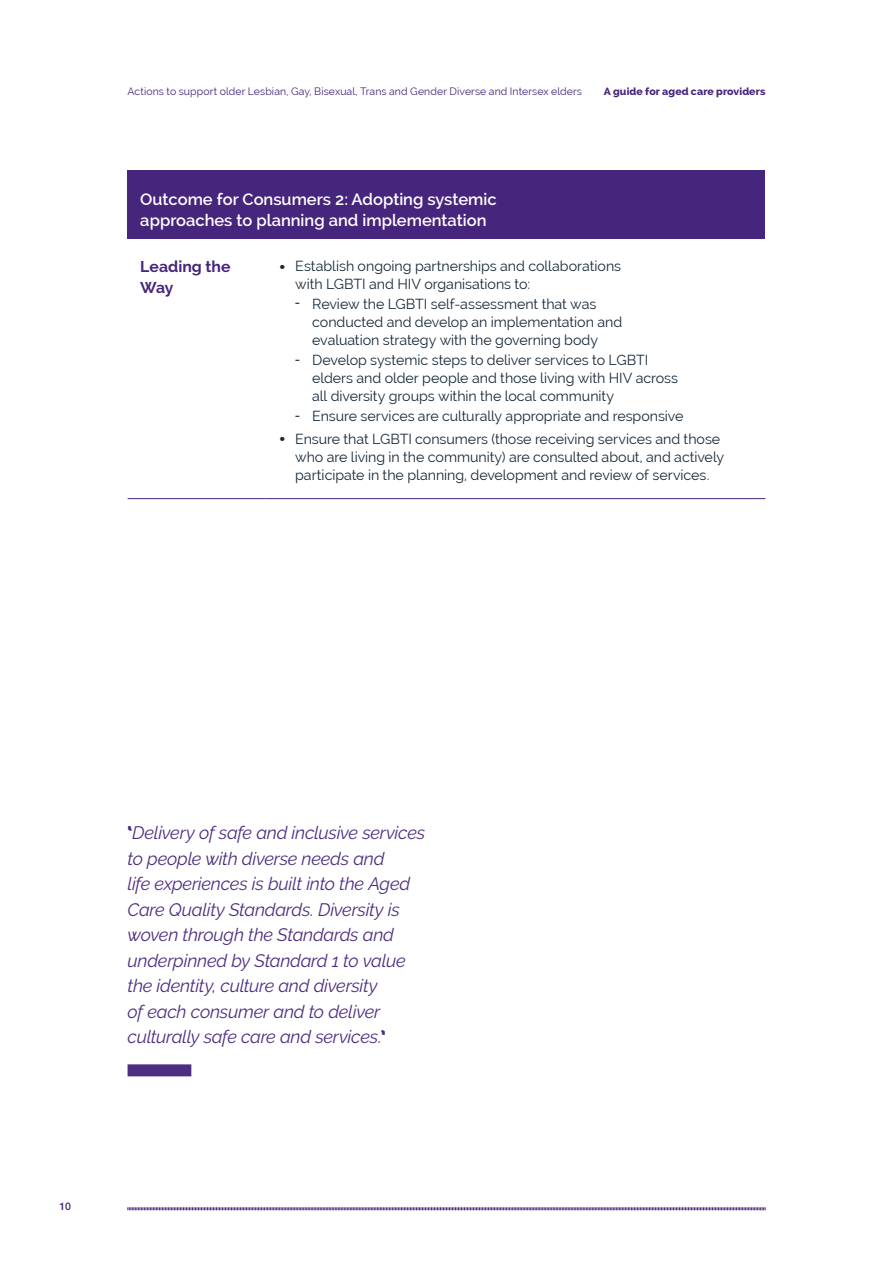
<style>
.page{position:relative;width:893px;height:1263px;background:#fff}
.page>*{position:absolute;margin:0;border:0;box-sizing:border-box;transform-origin:0 0}
.Pull_quote_left_alig{font:italic 18px/25.5px "Raleway";letter-spacing:-.015em;color:#4d2d80}
.H2_Table_text_bold_H{font:600 16.5px/21px "Raleway";color:#fff}
.Table_Text_Left_Head{font:700 15.75px/20.2px "Raleway";color:#46257c}
.t1{font:14.25px/18px "Raleway";letter-spacing:-.005em;color:#172938}
.t2{font:10.5px "Raleway";letter-spacing:.01em;color:#46257c}
.t3{font:800 10.5px "Raleway";letter-spacing:.01em;color:#46257c}
.t4{font:500 10.5px "Helvetica Neue LT Std";color:#46257c}
.s1{font-size:24px}
.s2{font-family:"Arial"}
.s3{font-weight:800;font-style:normal}
</style>
<div class="page">
<svg style="left:127px;top:1207px;width:639px;height:4px;background:#a191bd"></svg>
<div style="left:128px;top:170px;width:637px;height:68px;background:#46257c"></div>
<hr style="left:128px;top:498px;width:137px;height:1px;background:#46257c">
<hr style="left:265px;top:498px;width:500px;height:1px;background:#46257c">
<div style="left:128px;top:1064px;width:63px;height:12px;background:#4d2d80"></div>
<p class="t2" style="left:128px;top:85px;width:456px">Actions to support older Lesbian, Gay, Bisexual, Trans and Gender Diverse and Intersex elders</p>
<p class="t3" style="left:604px;top:85px;width:163px">A guide for aged care providers</p>
<p class="H2_Table_text_bold_H" style="left:140px;top:188px;width:358px">Outcome for Consumers 2: Adopting systemic approaches to planning and implementation</p>
<h2 class="Table_Text_Left_Head" style="left:140px;top:257px;width:92px">Leading the<br>Way</h2>
<p class="t1" style="left:295px;top:257px;width:327px;text-indent:-17px"><span class="s1">•</span> Establish ongoing partnerships and collaborations with LGBTI and HIV organisations to:</p>
<p class="t1" style="left:312px;top:295px;width:312px;text-indent:-17px"><span class="s2">-</span> Review the LGBTI self-assessment that was conducted and develop an implementation and evaluation strategy with the governing body</p>
<p class="t1" style="left:312px;top:351px;width:367px;text-indent:-17px"><span class="s2">-</span> Develop systemic steps to deliver services to LGBTI elders and older people and those living with HIV across all diversity groups within the local community</p>
<p class="t1" style="left:295px;top:407px;width:390px"><span class="s2">-</span> Ensure services are culturally appropriate and responsive</p>
<p class="t1" style="left:295px;top:429px;width:430px;text-indent:-17px"><span class="s1">•</span> Ensure that LGBTI consumers (those receiving services and those who are living in the community) are consulted about, and actively participate in the planning, development and review of services.</p>
<p class="Pull_quote_left_alig" style="left:128px;top:820px;width:299px"><span class="s3">‘</span>Delivery of safe and inclusive services to people with diverse needs and<br>life experiences is built into the Aged Care Quality Standards. Diversity is woven through the Standards and underpinned by Standard 1 to value the identity, culture and diversity<br>of each consumer and to deliver culturally safe care and services.<span class="s3">’</span></p>
<p class="t4" style="left:60px;top:1200px;width:13px">10</p>
</div>
